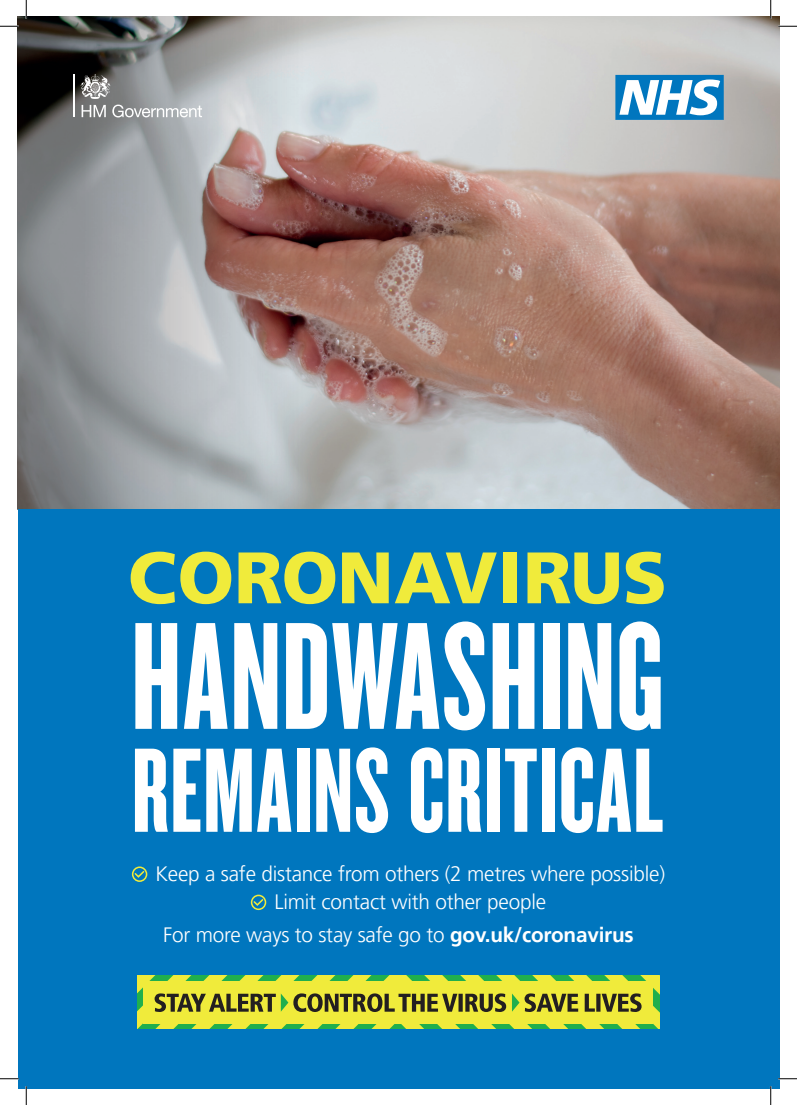
<style>
.page{position:relative;width:797px;height:1105px;background:#fff}
.page>*{position:absolute;margin:0;border:0;box-sizing:border-box;transform-origin:0 0}
.t1{font:158.75px "Knockout HTF67 Full Bantamwt";letter-spacing:.005em;color:#fff}
.t2{font:124.75px "Knockout HTF67 Full Bantamwt";letter-spacing:.01em;color:#fff}
.t3{font:900 72.75px "Frutiger";color:#f0eb3b}
.t4{font:300 20.75px/28.1px "Frutiger LT Pro";letter-spacing:-.01em;color:#fff;text-align:center}
.s1{font-weight:700}
</style>
<div class="page">
<img style="left:304px;top:17px;width:475px;height:492px">
<div style="left:18px;top:509px;width:761px;height:579px;background:#0076be"></div>
<svg style="left:17px;top:17px;width:287px;height:492px;background:#969394"></svg>
<svg style="left:137px;top:976px;width:522px;height:53px;background:#bac538"></svg>
<hr style="left:73px;top:74px;width:2px;height:43px;background:#fff">
<svg style="left:82px;top:105px;width:24px;height:12px"></svg>
<svg style="left:112px;top:105px;width:90px;height:12px"></svg>
<svg style="left:80px;top:74px;width:31px;height:25px"></svg>
<svg style="left:615px;top:75px;width:108px;height:45px"></svg>
<div style="left:132px;top:866px;width:15px;height:16px;border:2px solid #f0eb3b;border-radius:50%"></div>
<svg style="left:133px;top:869px;width:13px;height:10px"></svg>
<div style="left:251px;top:895px;width:15px;height:15px;border:2px solid #f0eb3b;border-radius:50%"></div>
<svg style="left:252px;top:898px;width:13px;height:9px"></svg>
<svg style="left:0;top:25px;width:19px;height:2px"></svg>
<svg style="left:778px;top:25px;width:19px;height:2px"></svg>
<svg style="left:0;top:1078px;width:19px;height:1px"></svg>
<svg style="left:778px;top:1078px;width:19px;height:1px"></svg>
<svg style="left:25px;top:0;width:2px;height:19px"></svg>
<svg style="left:25px;top:1086px;width:2px;height:19px"></svg>
<svg style="left:770px;top:0;width:1px;height:19px"></svg>
<svg style="left:770px;top:1086px;width:1px;height:19px"></svg>
<p class="t3" style="left:128px;top:534px;width:540px">CORONAVIRUS</p>
<p class="t1" style="left:131px;top:596px;width:533px">HANDWASHING</p>
<p class="t2" style="left:132px;top:728px;width:533px">REMAINS CRITICAL</p>
<p class="t4" style="left:155px;top:860px;width:511px">Keep a safe distance from others (2 metres where possible)<br>Limit contact with other people</p>
<p class="t4" style="left:163px;top:921px;width:472px">For more ways to stay safe go to <span class="s1">gov.uk/coronavirus</span></p>
</div>
